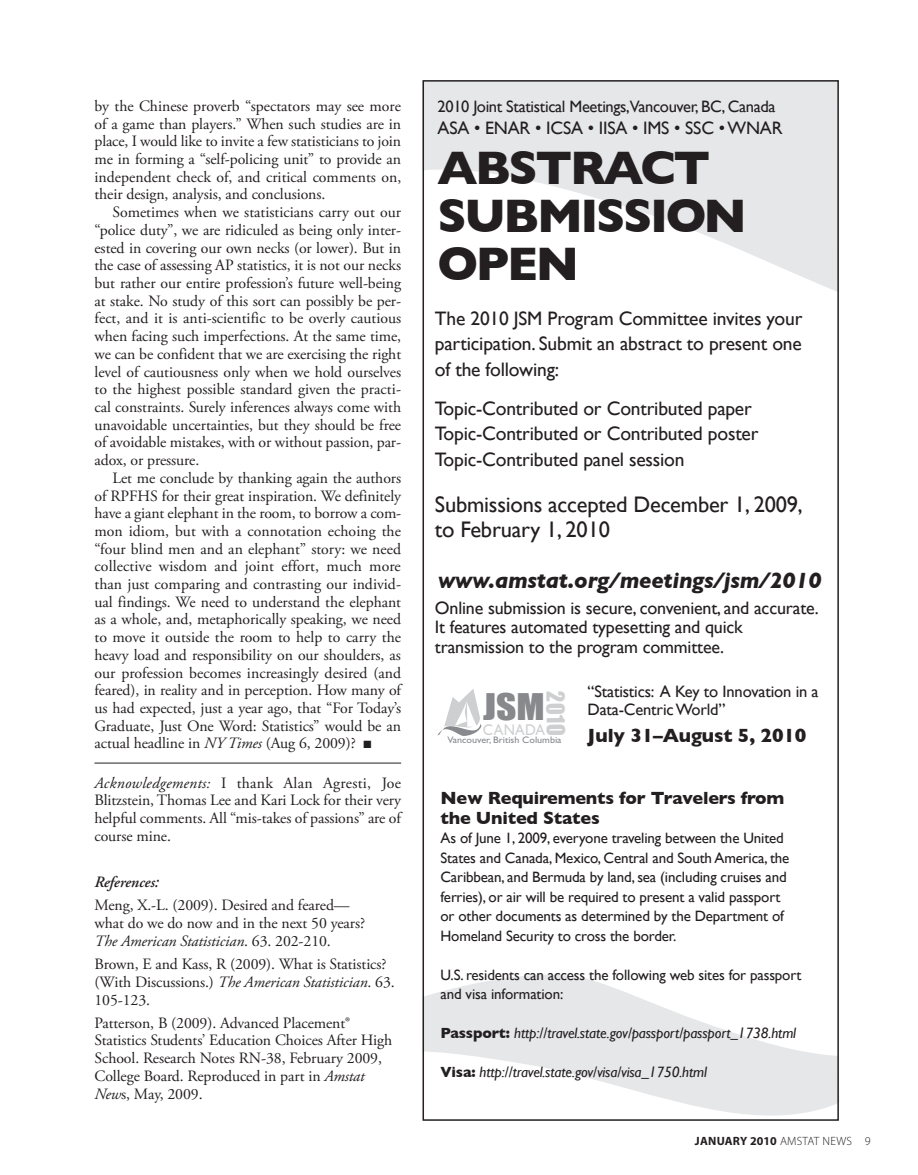
<style>
.page{position:relative;width:918px;height:1175px;background:#fff}
.page>*{position:absolute;margin:0;border:0;box-sizing:border-box;transform-origin:0 0}
.t1{font:700 48px/48px "Gill Sans";letter-spacing:-.05em;color:#231f20}
.t2{font:34.05px "Impact";color:#87898c;scale:1.16 1}
.t3{font:22.95px "Impact";color:#cecfd1}
.t4{font:22.5px/25.5px "Gill Sans";letter-spacing:-.01em;color:#231f20}
.t5{font:italic 700 22.5px "Gill Sans";letter-spacing:-.01em;color:#231f20}
.t6{font:19.5px/25.5px "Gill Sans";letter-spacing:-.01em;color:#231f20;text-align:justify}
.t7{font:700 19.5px "Gill Sans";letter-spacing:-.01em;color:#231f20}
.t8{font:18px/19.5px "Gill Sans";letter-spacing:-.01em;color:#231f20}
.t9{font:700 18px/19.5px "Gill Sans";letter-spacing:-.01em;color:#231f20}
.t10{font:16.5px/18px "Gill Sans";letter-spacing:-.02em;color:#231f20}
.regular_text{font:15.75px/17.7px "Adobe Garamond Pro";letter-spacing:-.005em;color:#231f20;text-align:justify}
.regular_after_sub_te{font:15.75px/17.7px "Adobe Garamond Pro";letter-spacing:-.005em;color:#231f20;text-align:justify}
.regular_text-2{font:italic 600 15.75px "Adobe Garamond Pro";letter-spacing:-.005em;color:#231f20}
.t11{font:15.6px "Gill Sans";letter-spacing:.02em;color:#cecfd1;scale:.92 1}
.t12{font:15px/19.5px "Gill Sans";letter-spacing:-.01em;color:#231f20}
.t13{font:italic 15px "Gill Sans";letter-spacing:-.01em;color:#231f20}
.t14{font:700 12px "Myriad Pro";color:#231f20}
.t15{font:9.45px "Gill Sans";color:#87898c;scale:1.06 1}
.s1{font-style:italic}
.s2{font-weight:700;font-style:normal}
.s3{font-weight:300}
</style>
<div class="page">
<svg style="left:423px;top:974px;width:412px;height:147px;fill:#e6e7e9"></svg>
<svg style="left:426px;top:159px;width:410px;height:132px"></svg>
<svg style="left:250px;top:80px;width:173px;height:1041px"></svg>
<div style="left:423px;top:81px;width:415px;height:78px;background:#e6e7e9"></div>
<svg style="left:438px;top:689px;width:43px;height:47px"></svg>
<div style="left:423px;top:80px;width:416px;height:1040px;border:2px solid #231f20"></div>
<hr style="left:94px;top:762px;width:307px;height:1px;background:#231f20">
<p class="regular_after_sub_te" style="left:94px;top:98px;width:308px">by the Chinese proverb “spectators may see more of a game than players.” When such studies are in place, I would like to invite a few statisticians to join me in forming a “self-policing unit” to provide an independent check of, and critical comments on, their design, analysis, and conclusions.</p>
<p class="regular_text" style="left:94px;top:204px;width:308px;text-indent:18px">Sometimes when we statisticians carry out our “police duty”, we are ridiculed as being only inter&shy;ested in covering our own necks (or lower). But in the case of assessing AP statistics, it is not our necks but rather our entire profession’s future well-being at stake. No study of this sort can possibly be per&shy;fect, and it is anti-scientific to be overly cautious when facing such imperfections. At the same time, we can be confident that we are exercising the right level of cautiousness only when we hold ourselves to the highest possible standard given the practi&shy;cal constraints. Surely inferences always come with unavoidable uncertainties, but they should be free of avoidable mistakes, with or without passion, par&shy;adox, or pressure.</p>
<p class="regular_text" style="left:94px;top:469px;width:308px;text-indent:18px">Let me conclude by thanking again the authors of RPFHS for their great inspiration. We definitely have a giant elephant in the room, to borrow a com&shy;mon idiom, but with a connotation echoing the “four blind men and an elephant” story: we need collective wisdom and joint effort, much more than just comparing and contrasting our individ&shy;ual findings. We need to understand the elephant as a whole, and, metaphorically speaking, we need to move it outside the room to help to carry the heavy load and responsibility on our shoulders, as our profession becomes increasingly desired (and feared), in reality and in perception. How many of us had expected, just a year ago, that “For Today’s Graduate, Just One Word: Statistics” would be an actual headline in <span class="s1">NY Times</span> (Aug 6, 2009)? ■</p>
<p class="regular_text" style="left:94px;top:774px;width:308px"><span class="s1">Acknowledgements:</span> I thank Alan Agresti, Joe Blitzstein, Thomas Lee and Kari Lock for their very helpful comments. All “mis-takes of passions” are of course mine.</p>
<p class="regular_text-2" style="left:94px;top:873px;width:66px">References:</p>
<p class="regular_text" style="left:94px;top:897px;width:272px;text-align:left">Meng, X.-L. (2009). Desired and feared— what do we do now and in the next 50 years?<br><span class="s1">The American Statistician</span>. 63. 202-210.</p>
<p class="regular_text" style="left:94px;top:955px;width:302px;text-align:left">Brown, E and Kass, R (2009). What is Statistics? (With Discussions.) <span class="s1">The American Statistician</span>. 63.<br>105-123.</p>
<p class="regular_text" style="left:94px;top:1014px;width:299px;text-align:left">Patterson, B (2009). Advanced Placement® Statistics Students’ Education Choices After High School. Research Notes RN-38, February 2009, College Board. Reproduced in part in <span class="s1">Amstat New</span>s, May, 2009.</p>
<p class="t10" style="left:438px;top:97px;width:340px">2010 Joint Statistical Meetings,Vancouver, BC, Canada</p>
<p class="t8" style="left:438px;top:118px;width:347px">ASA • ENAR • ICSA • IISA • IMS • SSC • WNAR</p>
<p class="t1" style="left:438px;top:144px;width:311px">ABSTRACT<br>SUBMISSION<br>OPEN</p>
<p class="t6" style="left:435px;top:305px;width:369px">The 2010 JSM Program Committee invites your participation. Submit an abstract to present one of the following:</p>
<p class="t6" style="left:435px;top:395px;width:318px">Topic-Contributed or Contributed paper</p>
<p class="t6" style="left:435px;top:421px;width:325px">Topic-Contributed or Contributed poster</p>
<p class="t6" style="left:435px;top:446px;width:251px">Topic-Contributed panel session</p>
<p class="t4" style="left:435px;top:491px;width:369px">Submissions accepted December 1, 2009, to February 1, 2010</p>
<p class="t5" style="left:438px;top:567px;width:385px">www.amstat.org/meetings/jsm/2010</p>
<p class="t8" style="left:435px;top:597px;width:385px">Online submission is secure, convenient, and accurate.<br>It features automated typesetting and quick transmission to the program committee.</p>
<p class="t2" style="left:483px;top:680px;width:55px">JSM</p>
<p class="t11" style="left:483px;top:720px;width:69px">CANADA</p>
<p class="t10" style="left:588px;top:682px;width:233px">“Statistics: A Key to Innovation in a<br>Data-Centric World”</p>
<p class="t7" style="left:588px;top:724px;width:220px">July 31–August 5, 2010</p>
<p class="t3" style="left:573px;top:691px;width:46px;rotate:89deg">2010</p>
<p class="t15" style="left:447px;top:734px;width:109px">Vancouver, British Columbia</p>
<p class="t9" style="left:441px;top:788px;width:345px">New Requirements for Travelers from the United States</p>
<p class="t12" style="left:441px;top:828px;width:350px">As of June 1, 2009, everyone traveling between the United States and Canada, Mexico, Central and South America, the Caribbean, and Bermuda by land, sea (including cruises and ferries), or air will be required to present a valid passport or other documents as determined by the Department of Homeland Security to cross the border.</p>
<p class="t12" style="left:441px;top:964px;width:363px">U.S. residents can access the following web sites for passport and visa information:</p>
<p class="t13" style="left:441px;top:1024px;width:357px"><span class="s2">Passport:</span> http://travel.state.gov/passport/passport_1738.html</p>
<p class="t13" style="left:441px;top:1063px;width:268px"><span class="s2">Visa:</span> http://travel.state.gov/visa/visa_1750.html</p>
<p class="t14" style="left:695px;top:1133px;width:177px">JANUARY 2010 <span class="s3">AMSTAT NEWS 9</span></p>
</div>
